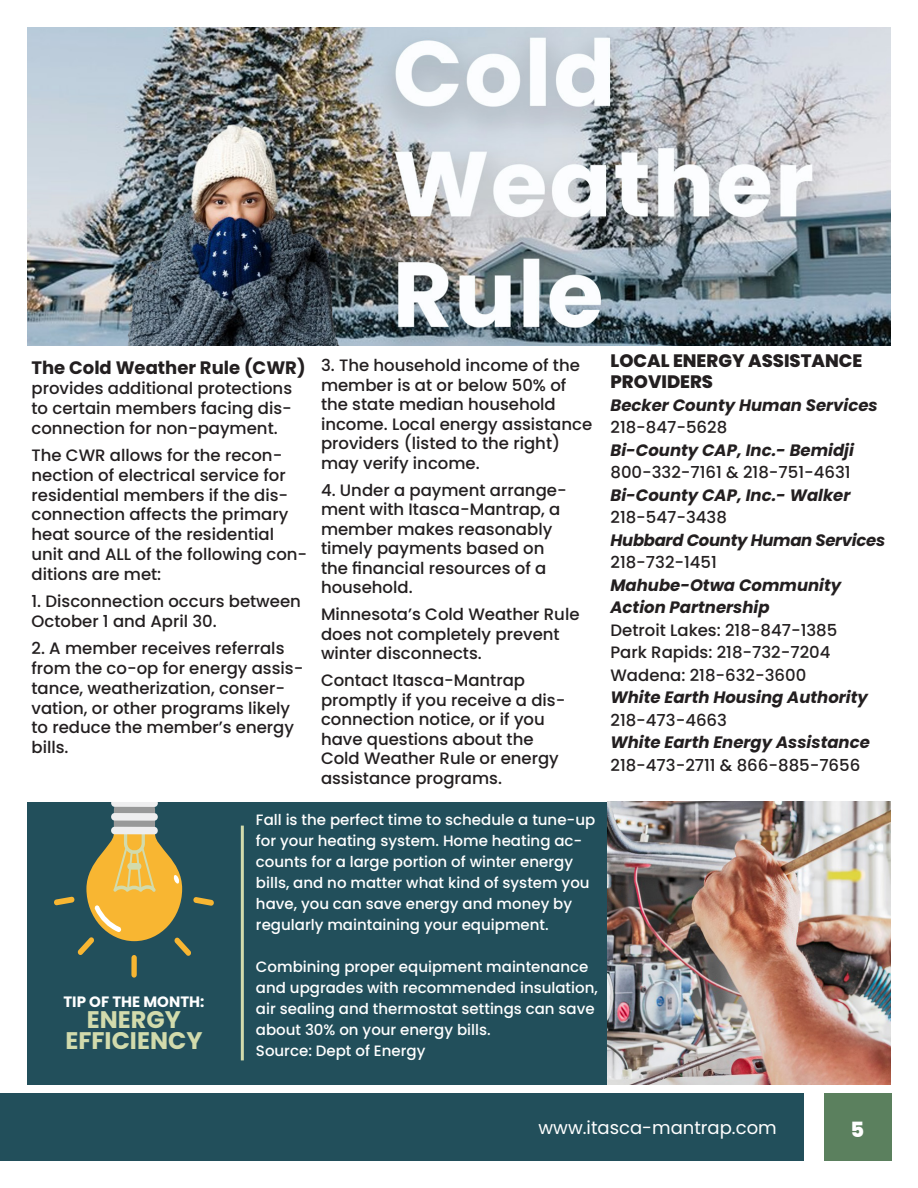
<style>
.page{position:relative;width:918px;height:1188px;background:#fff}
.page>*{position:absolute;margin:0;border:0;box-sizing:border-box;transform-origin:0 0}
.t1{font:700 24px "Poppins";color:#d2dbac}
.t2{font:800 21px "Poppins";color:#fff}
.t3{font:800 18px/21.6px "Poppins";color:#231f20}
.t4{font:700 18px "Poppins";color:#231f20}
.t5{font:18px "Poppins";color:#fff}
.t6{font:500 16.5px/19.5px "Poppins";color:#231f20}
.t7{font:italic 700 16.5px/22.5px "Poppins";color:#231f20}
.t8{font:italic 700 16.5px "Poppins";letter-spacing:-.02em;color:#231f20}
.t9{font:500 15px/21px "Poppins";color:#fff}
.t10{font:700 15px "Poppins";color:#fff}
.s1{font-weight:500;font-style:normal}
</style>
<div class="page">
<div style="left:0;top:1093px;width:803px;height:68px;background:#224f5b"></div>
<div style="left:824px;top:1093px;width:67px;height:68px;background:#5b805e"></div>
<div style="left:27px;top:801px;width:580px;height:284px;background:#224f5b"></div>
<div style="left:131px;top:955px;width:6px;height:23px;background:#f8b632;border-radius:3px"></div>
<svg style="left:54px;top:805px;width:160px;height:151px"></svg>
<div style="left:111px;top:827px;width:47px;height:7px;background:#eeeeef;border-radius:4px"></div>
<div style="left:111px;top:813px;width:47px;height:8px;background:#eeeeef;border-radius:4px"></div>
<svg style="left:111px;top:799px;width:47px;height:8px"></svg>
<div style="left:27px;top:780px;width:879px;height:21px;background:#fff"></div>
<hr style="left:241px;top:826px;width:3px;height:234px;background:#d2dbac">
<img style="left:608px;top:802px;width:283px;height:283px">
<img style="left:27px;top:27px;width:864px;height:319px">
<p class="t4" style="left:32px;top:358px;width:276px">The Cold Weather Rule (CWR)</p>
<p class="t6" style="left:32px;top:379px;width:262px;text-align:justify">provides additional protections to certain members facing dis&shy;connection for non-payment.</p>
<p class="t6" style="left:32px;top:446px;width:277px">The CWR allows for the recon&shy;nection of electrical service for residential members if the dis&shy;connection affects the primary heat source of the residential unit and ALL of the following con&shy;ditions are met:</p>
<p class="t6" style="left:32px;top:592px;width:271px">1. Disconnection occurs between<br>October 1 and April 30.</p>
<p class="t6" style="left:32px;top:639px;width:273px">2. A member receives referrals from the co-op for energy assis&shy;tance, weatherization, conser&shy;vation, or other programs likely to reduce the member’s energy bills.</p>
<p class="t6" style="left:321px;top:356px;width:273px">3. The household income of the member is at or below 50% of the state median household income. Local energy assistance providers (listed to the right) may verify income.</p>
<p class="t6" style="left:321px;top:480px;width:247px">4. Under a payment arrange&shy;ment with Itasca-Mantrap, a member makes reasonably timely payments based on the financial resources of a household.</p>
<p class="t6" style="left:321px;top:605px;width:260px">Minnesota’s Cold Weather Rule does not completely prevent winter disconnects.</p>
<p class="t6" style="left:321px;top:671px;width:246px">Contact Itasca-Mantrap promptly if you receive a dis&shy;connection notice, or if you have questions about the<br>Cold Weather Rule or energy assistance programs.</p>
<p class="t10" style="left:63px;top:993px;width:143px">TIP OF THE MONTH:</p>
<p class="t1" style="left:87px;top:1005px;width:96px">ENERGY</p>
<p class="t1" style="left:65px;top:1026px;width:139px">EFFICIENCY</p>
<p class="t9" style="left:256px;top:809px;width:341px">Fall is the perfect time to schedule a tune-up for your heating system. Home heating ac&shy;counts for a large portion of winter energy bills, and no matter what kind of system you have, you can save energy and money by regularly maintaining your equipment.</p>
<p class="t9" style="left:256px;top:956px;width:343px">Combining proper equipment maintenance and upgrades with recommended insulation, air sealing and thermostat settings can save about 30% on your energy bills.</p>
<p class="t9" style="left:256px;top:1040px;width:171px">Source: Dept of Energy</p>
<p class="t3" style="left:610px;top:350px;width:253px">LOCAL ENERGY ASSISTANCE<br>PROVIDERS</p>
<p class="t7" style="left:610px;top:394px;width:269px">Becker County Human Services</p>
<p class="t6" style="left:610px;top:418px;width:118px">218-847-5628</p>
<p class="t7" style="left:610px;top:439px;width:245px">Bi-County CAP, Inc.- Bemidji<br><span class="s1">800-332-7161 &amp; 218-751-4631</span></p>
<p class="t7" style="left:610px;top:484px;width:242px">Bi-County CAP, Inc.- Walker</p>
<p class="t6" style="left:610px;top:508px;width:118px">218-547-3438</p>
<p class="t8" style="left:610px;top:531px;width:276px">Hubbard County Human Services</p>
<p class="t6" style="left:610px;top:553px;width:108px">218-732-1451</p>
<p class="t7" style="left:610px;top:574px;width:232px">Mahube-Otwa Community<br>Action Partnership</p>
<p class="t6" style="left:610px;top:621px;width:228px">Detroit Lakes: 218-847-1385</p>
<p class="t6" style="left:610px;top:643px;width:221px">Park Rapids: 218-732-7204</p>
<p class="t6" style="left:610px;top:666px;width:197px">Wadena: 218-632-3600</p>
<p class="t7" style="left:610px;top:687px;width:259px">White Earth Housing Authority</p>
<p class="t6" style="left:610px;top:711px;width:118px">218-473-4663</p>
<p class="t7" style="left:610px;top:732px;width:261px">White Earth Energy Assistance</p>
<p class="t6" style="left:610px;top:756px;width:251px">218-473-2711 &amp; 866-885-7656</p>
<p class="t5" style="left:539px;top:1117px;width:240px">www.itasca-mantrap.com</p>
<p class="t2" style="left:850px;top:1118px;width:15px">5</p>
</div>
